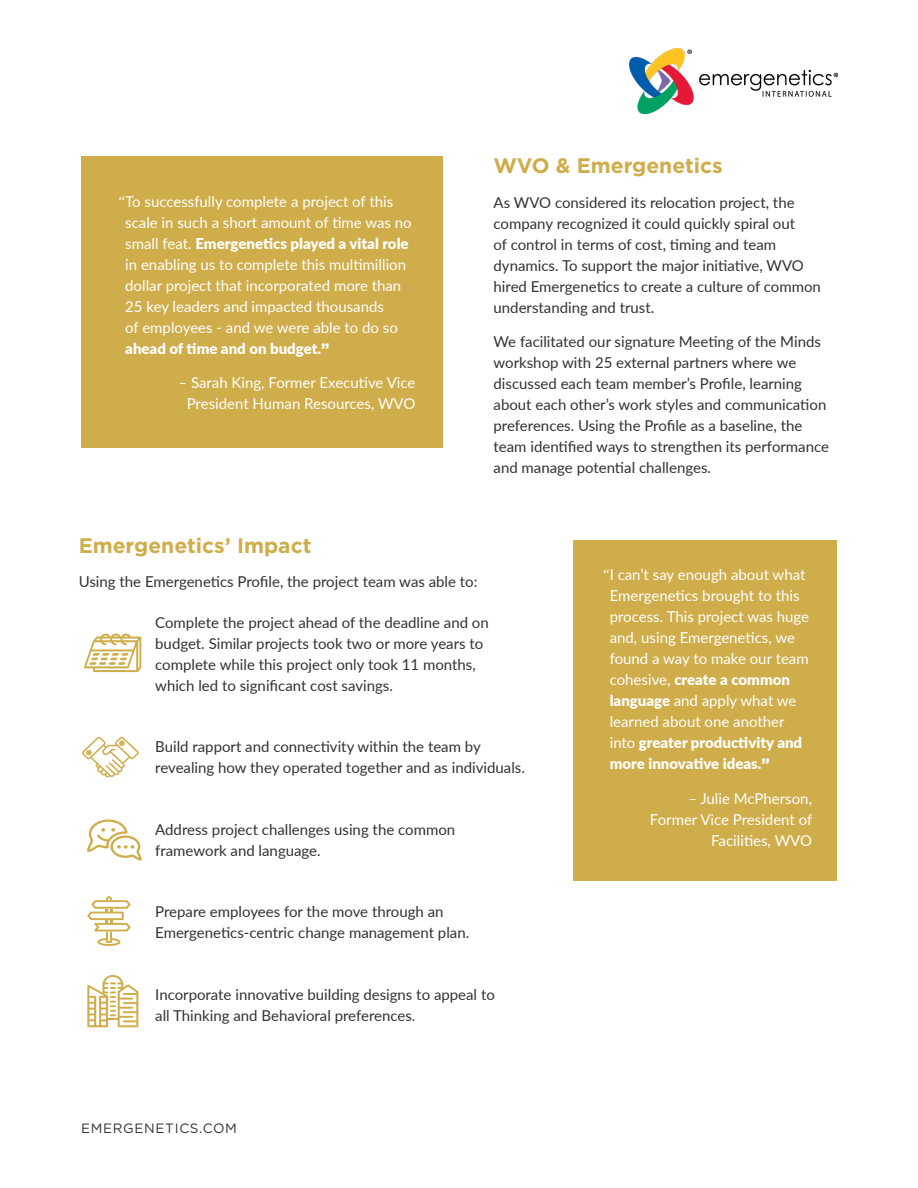
<style>
.page{position:relative;width:918px;height:1188px;background:#fff}
.page>*{position:absolute;margin:0;border:0;box-sizing:border-box;transform-origin:0 0}
.Paragraph_Style_1{font:700 21px "Gotham";color:#cfad4a}
.Paragraph_Style_1-2{font:15px/21px "Lato";color:#fff}
.Paragraph_Style_1-3{font:15px/21px "Lato";color:#323232}
.Bullets{font:15px/21px "Lato";color:#323232}
.Bullets-2{font:13.5px "Gotham";letter-spacing:.05em;color:#323232}
.s1{font-family:"Gotham"}
.s2{font-weight:900}
.s3{font-family:"Gotham";font-weight:900}
</style>
<div class="page">
<div style="left:81px;top:157px;width:362px;height:291px;background:#cfad4a"></div>
<img style="left:629px;top:49px;width:208px;height:64px">
<div style="left:573px;top:540px;width:264px;height:340px;background:#cfad4a"></div>
<svg style="left:84px;top:634px;width:57px;height:38px"></svg>
<svg style="left:87px;top:819px;width:55px;height:42px"></svg>
<svg style="left:87px;top:975px;width:51px;height:52px"></svg>
<svg style="left:87px;top:896px;width:44px;height:50px"></svg>
<svg style="left:82px;top:737px;width:57px;height:40px"></svg>
<p class="Paragraph_Style_1-2" style="left:125px;top:190px;width:288px;text-indent:-7px"><span class="s1">“</span>To successfully complete a project of this scale in such a short amount of time was no small feat. <span class="s2">Emergenetics played a vital role </span>in enabling us to complete this multimillion dollar project that incorporated more than 25 key leaders and impacted thousands<br>of employees - and we were able to do so <span class="s2">ahead of time and on budget.</span><span class="s3">”</span></p>
<p class="Paragraph_Style_1-2" style="left:179px;top:372px;width:238px;text-align:center">– Sarah King, Former Executive Vice<br>President Human Resources, WVO</p>
<p class="Paragraph_Style_1" style="left:494px;top:152px;width:231px">WVO &amp; Emergenetics</p>
<p class="Paragraph_Style_1-3" style="left:494px;top:191px;width:329px">As WVO considered its relocation project, the company recognized it could quickly spiral out<br>of control in terms of cost, timing and team dynamics. To support the major initiative, WVO hired Emergenetics to create a culture of common understanding and trust.</p>
<p class="Paragraph_Style_1-3" style="left:494px;top:331px;width:337px">We facilitated our signature Meeting of the Minds workshop with 25 external partners where we discussed each team member’s Profile, learning about each other’s work styles and communication preferences. Using the Profile as a baseline, the team identified ways to strengthen its performance and manage potential challenges.</p>
<p class="Paragraph_Style_1" style="left:79px;top:532px;width:234px">Emergenetics’ Impact</p>
<p class="Paragraph_Style_1-3" style="left:79px;top:571px;width:400px">Using the Emergenetics Profile, the project team was able to:</p>
<p class="Bullets" style="left:155px;top:611px;width:335px">Complete the project ahead of the deadline and on budget. Similar projects took two or more years to complete while this project only took 11 months, which led to significant cost savings.</p>
<p class="Bullets" style="left:155px;top:736px;width:371px">Build rapport and connectivity within the team by revealing how they operated together and as individuals.</p>
<p class="Bullets" style="left:155px;top:818px;width:301px">Address project challenges using the common framework and language.</p>
<p class="Bullets" style="left:155px;top:901px;width:316px">Prepare employees for the move through an<br>Emergenetics-centric change management plan.</p>
<p class="Bullets" style="left:155px;top:983px;width:341px">Incorporate innovative building designs to appeal to all Thinking and Behavioral preferences.</p>
<p class="Bullets-2" style="left:81px;top:1119px;width:157px">EMERGENETICS.COM</p>
<p class="Paragraph_Style_1-2" style="left:610px;top:564px;width:201px;text-indent:-7px"><span class="s1">“</span>I can’t say enough about what<br>Emergenetics brought to this process. This project was huge and, using Emergenetics, we found a way to make our team cohesive, <span class="s2">create a common language</span> and apply what we learned about one another into <span class="s2">greater productivity and more innovative ideas.</span><span class="s3">”</span></p>
<p class="Paragraph_Style_1-2" style="left:650px;top:787px;width:164px;text-align:right">– Julie McPherson,<br>Former Vice President of<br>Facilities, WVO</p>
</div>
